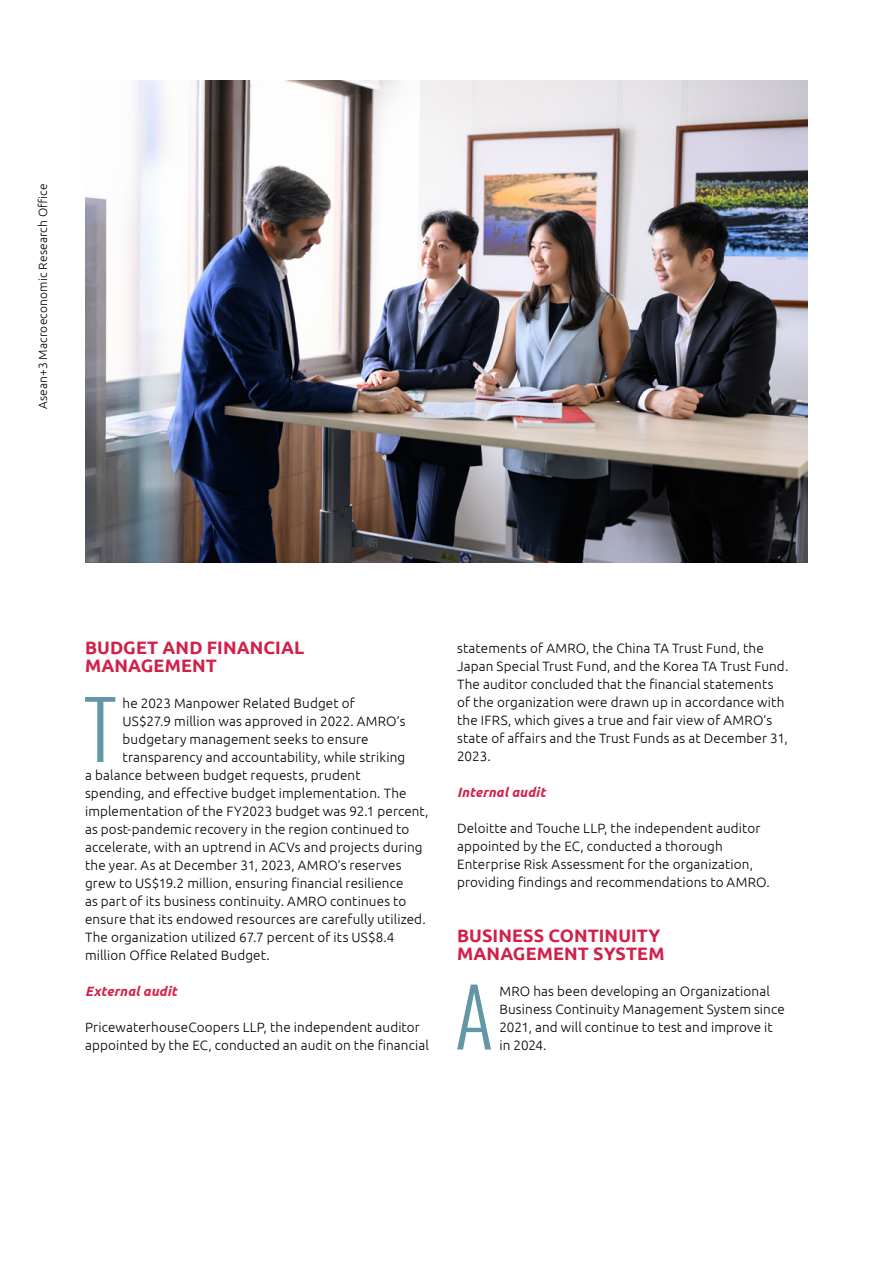
<style>
.page{position:relative;width:893px;height:1263px;background:#fff}
.page>*{position:absolute;margin:0;border:0;box-sizing:border-box;transform-origin:0 0}
.t1{font:300 80.1px "Oswald";color:#6297a6}
.t2{font:700 18px/18px "Ubuntu";letter-spacing:.005em;color:#d12149}
.t3{font:300 13.5px/18px "Ubuntu";letter-spacing:.01em;color:#000}
.t4{font:italic 700 13.5px "Ubuntu";letter-spacing:.01em;color:#d12149}
.t5{font:300 12px "Ubuntu";letter-spacing:.015em;color:#000}
</style>
<div class="page">
<img style="left:85px;top:81px;width:723px;height:482px">
<p class="t5" style="left:36px;top:409px;width:227px;rotate:-90deg">Asean+3 Macroeconomic Research Office</p>
<h2 class="t2" style="left:85px;top:638px;width:221px">BUDGET AND FINANCIAL<br>MANAGEMENT</h2>
<h1 class="t1" style="left:84px;top:658px;width:35px">T</h1>
<p class="t3" style="left:123px;top:694px;width:234px">he 2023 Manpower Related Budget of</p>
<p class="t3" style="left:123px;top:712px;width:284px">US$27.9 million was approved in 2022. AMRO’s</p>
<p class="t3" style="left:123px;top:730px;width:248px">budgetary management seeks to ensure</p>
<p class="t3" style="left:123px;top:748px;width:284px">transparency and accountability, while striking</p>
<p class="t3" style="left:85px;top:766px;width:277px">a balance between budget requests, prudent</p>
<p class="t3" style="left:85px;top:784px;width:323px">spending, and effective budget implementation. The</p>
<p class="t3" style="left:85px;top:802px;width:345px">implementation of the FY2023 budget was 92.1 percent,</p>
<p class="t3" style="left:85px;top:820px;width:326px">as post-pandemic recovery in the region continued to</p>
<p class="t3" style="left:85px;top:838px;width:339px">accelerate, with an uptrend in ACVs and projects during</p>
<p class="t3" style="left:85px;top:856px;width:318px">the year. As at December 31, 2023, AMRO’s reserves</p>
<p class="t3" style="left:85px;top:874px;width:320px">grew to US$19.2 million, ensuring financial resilience</p>
<p class="t3" style="left:85px;top:892px;width:323px">as part of its business continuity. AMRO continues to</p>
<p class="t3" style="left:85px;top:910px;width:342px">ensure that its endowed resources are carefully utilized.</p>
<p class="t3" style="left:85px;top:928px;width:311px">The organization utilized 67.7 percent of its US$8.4</p>
<p class="t3" style="left:85px;top:946px;width:186px">million Office Related Budget.</p>
<p class="t4" style="left:85px;top:983px;width:93px">External audit</p>
<p class="t3" style="left:85px;top:1018px;width:345px">PricewaterhouseCoopers LLP, the independent auditor appointed by the EC, conducted an audit on the financial</p>
<p class="t3" style="left:457px;top:639px;width:333px">statements of AMRO, the China TA Trust Fund, the Japan Special Trust Fund, and the Korea TA Trust Fund.<br>The auditor concluded that the financial statements of the organization were drawn up in accordance with the IFRS, which gives a true and fair view of AMRO’s state of affairs and the Trust Funds as at December 31, 2023.</p>
<p class="t4" style="left:457px;top:784px;width:90px">Internal audit</p>
<p class="t3" style="left:457px;top:819px;width:314px">Deloitte and Touche LLP, the independent auditor appointed by the EC, conducted a thorough Enterprise Risk Assessment for the organization, providing findings and recommendations to AMRO.</p>
<h2 class="t2" style="left:457px;top:926px;width:209px">BUSINESS CONTINUITY<br>MANAGEMENT SYSTEM</h2>
<h1 class="t1" style="left:455px;top:946px;width:40px">A</h1>
<p class="t3" style="left:499px;top:981px;width:287px">MRO has been developing an Organizational Business Continuity Management System since 2021, and will continue to test and improve it in 2024.</p>
</div>
